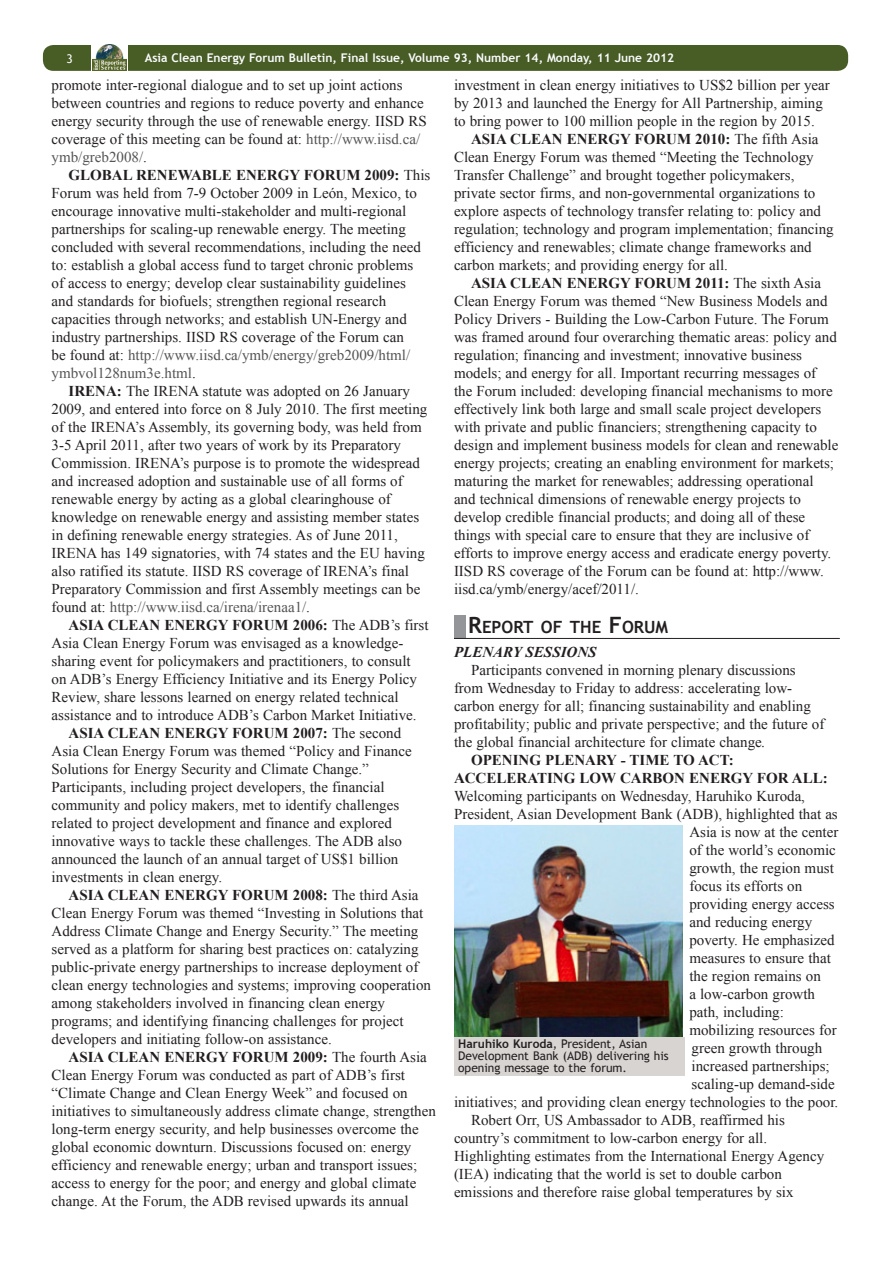
<style>
.page{position:relative;width:893px;height:1263px;background:#fff}
.page>*{position:absolute;margin:0;border:0;box-sizing:border-box;transform-origin:0 0}
.t1{font:700 16.8px "Trebuchet MS";color:#231f20}
.ENB_-_Body{font:15px/18px "Times New Roman";color:#231f20}
.ENB_-_Body-2{font:700 15px "Times New Roman";color:#231f20}
.ENB_-_Body-3{font:italic 700 15px "Times New Roman";color:#231f20}
.Image_caption{font:12px/12px "Trebuchet MS";color:#231f20}
.t2{font:700 12px "Trebuchet MS";color:#fbfdfe}
.t3{font:12px "Trebuchet MS";color:#fff}
.s1{color:#545454}
.s2{font-weight:700}
.s3{font-size:22.5px}
.s4{font-style:italic}
</style>
<div class="page">
<div style="left:43px;top:45px;width:805px;height:26px;background:#485c26;border-radius:10px"></div>
<div style="left:91px;top:44px;width:37px;height:27px;background:#fff"></div>
<img style="left:92px;top:45px;width:35px;height:26px">
<div style="left:454px;top:615px;width:11px;height:23px;background:#939598"></div>
<hr style="left:454px;top:638px;width:386px;height:1px;background:#231f20">
<img style="left:454px;top:825px;width:229px;height:212px">
<div style="left:454px;top:1037px;width:231px;height:38px;background:#d7d4d2"></div>
<p class="t3" style="left:67px;top:51px;width:8px">3</p>
<p class="t2" style="left:145px;top:50px;width:531px">Asia Clean Energy Forum Bulletin, Final Issue, Volume 93, Number 14, Monday, 11 June 2012</p>
<p class="ENB_-_Body" style="left:52px;top:76px;width:377px">promote inter-regional dialogue and to set up joint actions between countries and regions to reduce poverty and enhance energy security through the use of renewable energy. IISD RS coverage of this meeting can be found at: <span class="s1">http://www.iisd.ca/ ymb/greb2008/</span>.</p>
<p class="ENB_-_Body" style="left:52px;top:166px;width:380px;text-indent:17px"><span class="s2">GLOBAL RENEWABLE ENERGY FORUM 2009:</span> This Forum was held from 7-9 October 2009 in León, Mexico, to encourage innovative multi-stakeholder and multi-regional partnerships for scaling-up renewable energy. The meeting concluded with several recommendations, including the need to: establish a global access fund to target chronic problems<br>of access to energy; develop clear sustainability guidelines and standards for biofuels; strengthen regional research capacities through networks; and establish UN-Energy and industry partnerships. IISD RS coverage of the Forum can<br>be found at: <span class="s1">http://www.iisd.ca/ymb/energy/greb2009/html/ ymbvol128num3e.html</span>.</p>
<p class="ENB_-_Body" style="left:52px;top:382px;width:377px;text-indent:17px"><span class="s2">IRENA:</span> The IRENA statute was adopted on 26 January 2009, and entered into force on 8 July 2010. The first meeting of the IRENA’s Assembly, its governing body, was held from 3-5 April 2011, after two years of work by its Preparatory Commission. IRENA’s purpose is to promote the widespread and increased adoption and sustainable use of all forms of renewable energy by acting as a global clearinghouse of knowledge on renewable energy and assisting member states in defining renewable energy strategies. As of June 2011, IRENA has 149 signatories, with 74 states and the EU having also ratified its statute. IISD RS coverage of IRENA’s final Preparatory Commission and first Assembly meetings can be found at: <span class="s1">http://www.iisd.ca/irena/irenaa1/</span>.</p>
<p class="ENB_-_Body" style="left:52px;top:616px;width:379px;text-indent:17px"><span class="s2">ASIA CLEAN ENERGY FORUM 2006:</span> The ADB’s first Asia Clean Energy Forum was envisaged as a knowledge&shy;sharing event for policymakers and practitioners, to consult on ADB’s Energy Efficiency Initiative and its Energy Policy Review, share lessons learned on energy related technical assistance and to introduce ADB’s Carbon Market Initiative.</p>
<p class="ENB_-_Body" style="left:52px;top:724px;width:362px;text-indent:17px"><span class="s2">ASIA CLEAN ENERGY FORUM 2007:</span> The second Asia Clean Energy Forum was themed “Policy and Finance Solutions for Energy Security and Climate Change.” Participants, including project developers, the financial community and policy makers, met to identify challenges related to project development and finance and explored innovative ways to tackle these challenges. The ADB also announced the launch of an annual target of US$1 billion investments in clean energy.</p>
<p class="ENB_-_Body" style="left:52px;top:886px;width:381px;text-indent:17px"><span class="s2">ASIA CLEAN ENERGY FORUM 2008:</span> The third Asia Clean Energy Forum was themed “Investing in Solutions that Address Climate Change and Energy Security.” The meeting served as a platform for sharing best practices on: catalyzing public-private energy partnerships to increase deployment of clean energy technologies and systems; improving cooperation among stakeholders involved in financing clean energy programs; and identifying financing challenges for project developers and initiating follow-on assistance.</p>
<p class="ENB_-_Body" style="left:52px;top:1048px;width:386px;text-indent:17px"><span class="s2">ASIA CLEAN ENERGY FORUM 2009:</span> The fourth Asia Clean Energy Forum was conducted as part of ADB’s first “Climate Change and Clean Energy Week” and focused on initiatives to simultaneously address climate change, strengthen long-term energy security, and help businesses overcome the global economic downturn. Discussions focused on: energy efficiency and renewable energy; urban and transport issues; access to energy for the poor; and energy and global climate change. At the Forum, the ADB revised upwards its annual</p>
<p class="ENB_-_Body" style="left:454px;top:76px;width:377px">investment in clean energy initiatives to US$2 billion per year by 2013 and launched the Energy for All Partnership, aiming to bring power to 100 million people in the region by 2015.</p>
<p class="ENB_-_Body" style="left:454px;top:130px;width:381px;text-indent:17px"><span class="s2">ASIA CLEAN ENERGY FORUM 2010:</span> The fifth Asia Clean Energy Forum was themed “Meeting the Technology Transfer Challenge” and brought together policymakers, private sector firms, and non-governmental organizations to explore aspects of technology transfer relating to: policy and regulation; technology and program implementation; financing efficiency and renewables; climate change frameworks and carbon markets; and providing energy for all.</p>
<p class="ENB_-_Body" style="left:454px;top:274px;width:386px;text-indent:17px"><span class="s2">ASIA CLEAN ENERGY FORUM 2011:</span> The sixth Asia Clean Energy Forum was themed “New Business Models and Policy Drivers - Building the Low-Carbon Future. The Forum was framed around four overarching thematic areas: policy and regulation; financing and investment; innovative business models; and energy for all. Important recurring messages of<br>the Forum included: developing financial mechanisms to more effectively link both large and small scale project developers with private and public financiers; strengthening capacity to design and implement business models for clean and renewable energy projects; creating an enabling environment for markets; maturing the market for renewables; addressing operational and technical dimensions of renewable energy projects to develop credible financial products; and doing all of these things with special care to ensure that they are inclusive of efforts to improve energy access and eradicate energy poverty.<br>IISD RS coverage of the Forum can be found at: http://www. iisd.ca/ymb/energy/acef/2011/.</p>
<p class="t1" style="left:468px;top:617px;width:201px"><span class="s3">R</span>EPORT OF THE <span class="s3">F</span>ORUM</p>
<p class="ENB_-_Body-3" style="left:454px;top:641px;width:144px">PLENARY SESSIONS</p>
<p class="ENB_-_Body" style="left:454px;top:660px;width:372px;text-indent:17px">Participants convened in morning plenary discussions from Wednesday to Friday to address: accelerating low&shy;carbon energy for all; financing sustainability and enabling profitability; public and private perspective; and the future of the global financial architecture for climate change<span class="s4">.</span></p>
<p class="ENB_-_Body-2" style="left:471px;top:749px;width:264px">OPENING PLENARY - TIME TO ACT:</p>
<p class="ENB_-_Body-2" style="left:454px;top:767px;width:375px">ACCELERATING LOW CARBON ENERGY FOR ALL:</p>
<p class="ENB_-_Body" style="left:454px;top:786px;width:353px">Welcoming participants on Wednesday, Haruhiko Kuroda,</p>
<p class="ENB_-_Body" style="left:454px;top:804px;width:385px">President, Asian Development Bank (ADB), highlighted that as</p>
<p class="ENB_-_Body" style="left:689px;top:822px;width:151px">Asia is now at the center</p>
<p class="ENB_-_Body" style="left:689px;top:840px;width:148px">of the world’s economic</p>
<p class="ENB_-_Body" style="left:689px;top:858px;width:146px">growth, the region must</p>
<p class="ENB_-_Body" style="left:689px;top:876px;width:114px">focus its efforts on</p>
<p class="ENB_-_Body" style="left:689px;top:894px;width:147px">providing energy access</p>
<p class="ENB_-_Body" style="left:689px;top:912px;width:124px">and reducing energy</p>
<p class="ENB_-_Body" style="left:689px;top:930px;width:147px">poverty. He emphasized</p>
<p class="ENB_-_Body" style="left:689px;top:948px;width:143px">measures to ensure that</p>
<p class="ENB_-_Body" style="left:689px;top:966px;width:133px">the region remains on</p>
<p class="ENB_-_Body" style="left:689px;top:984px;width:127px">a low-carbon growth</p>
<p class="ENB_-_Body" style="left:689px;top:1002px;width:96px">path, including:</p>
<p class="ENB_-_Body" style="left:689px;top:1020px;width:149px">mobilizing resources for</p>
<p class="ENB_-_Body" style="left:691px;top:1038px;width:132px">green growth through</p>
<p class="ENB_-_Body" style="left:691px;top:1056px;width:140px">increased partnerships;</p>
<p class="ENB_-_Body" style="left:691px;top:1074px;width:145px">scaling-up demand-side</p>
<p class="ENB_-_Body" style="left:454px;top:1092px;width:386px">initiatives; and providing clean energy technologies to the poor.</p>
<p class="ENB_-_Body" style="left:454px;top:1110px;width:372px;text-indent:17px">Robert Orr, US Ambassador to ADB, reaffirmed his country’s commitment to low-carbon energy for all.<br>Highlighting estimates from the International Energy Agency (IEA) indicating that the world is set to double carbon emissions and therefore raise global temperatures by six</p>
<p class="Image_caption" style="left:458px;top:1038px;width:212px"><span class="s2">Haruhiko Kuroda</span>, President, Asian<br>Development Bank (ADB) delivering his opening message to the forum.</p>
</div>
